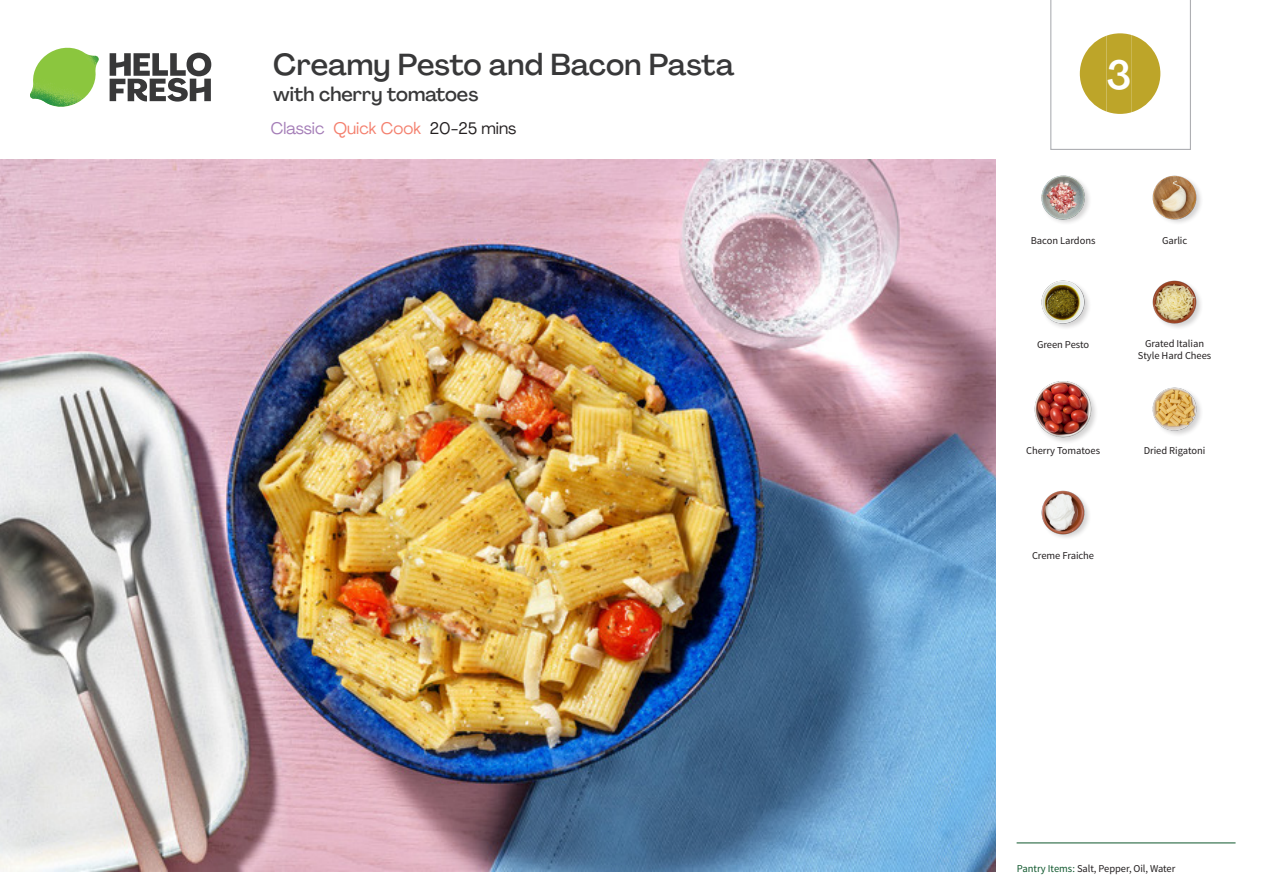
<style>
.page{position:relative;width:1263px;height:893px;background:#fff}
.page>*{position:absolute;margin:0;border:0;box-sizing:border-box;transform-origin:0 0}
._24_Recipe_Nr_Bag{font:500 40.5px "Agrandir";color:#fff}
._15_Titel_UK{font:500 30px "Agrandir";color:#383839}
._15_Titel_UK-2{font:500 19.5px "Agrandir";color:#383839}
._02_Box_Type{font:16.5px "Agrandir";color:#f4806e}
._18_FRONT_ingredient{font:10.5px/12px "Source Sans Pro";letter-spacing:-.005em;color:#231f20;text-align:center}
.t1{font:10.5px "Source Sans Variable";letter-spacing:-.005em;color:#231f20}
.s1{color:#a47db7}
.s2{color:#231f20}
.s3{font-family:"Source Sans Pro";color:#0e572c}
</style>
<div class="page">
<svg style="left:110px;top:53px;width:101px;height:49px"></svg>
<img style="left:30px;top:48px;width:69px;height:59px">
<img style="left:0;top:159px;width:995px;height:713px">
<hr style="left:1016px;top:843px;width:219px;height:1px;background:#0e572c">
<img style="left:1041px;top:175px;width:48px;height:48px">
<img style="left:1152px;top:175px;width:49px;height:48px">
<img style="left:1152px;top:280px;width:49px;height:48px">
<img style="left:1041px;top:280px;width:48px;height:48px">
<img style="left:1152px;top:387px;width:49px;height:48px">
<div style="left:1034px;top:380px;width:64px;height:64px;background:#231f20;opacity:.2"></div>
<img style="left:1034px;top:380px;width:58px;height:58px">
<img style="left:1041px;top:490px;width:48px;height:48px">
<svg style="left:1050px;top:0;width:141px;height:150px"></svg>
<p class="_15_Titel_UK" style="left:273px;top:46px;width:463px">Creamy Pesto and Bacon Pasta</p>
<p class="_15_Titel_UK-2" style="left:273px;top:82px;width:207px">with cherry tomatoes</p>
<p class="_02_Box_Type" style="left:271px;top:118px;width:247px"><span class="s1">Classic</span> Quick Cook <span class="s2">20-25 mins</span></p>
<p class="_24_Recipe_Nr_Bag" style="left:1106px;top:50px;width:26px">3</p>
<p class="_18_FRONT_ingredient" style="left:1031px;top:235px;width:66px">Bacon Lardons</p>
<p class="_18_FRONT_ingredient" style="left:1162px;top:235px;width:27px">Garlic</p>
<p class="_18_FRONT_ingredient" style="left:1037px;top:339px;width:54px">Green Pesto</p>
<p class="_18_FRONT_ingredient" style="left:1138px;top:338px;width:75px">Grated Italian<br>Style Hard Chees</p>
<p class="_18_FRONT_ingredient" style="left:1026px;top:445px;width:76px">Cherry Tomatoes</p>
<p class="_18_FRONT_ingredient" style="left:1144px;top:445px;width:63px">Dried Rigatoni</p>
<p class="_18_FRONT_ingredient" style="left:1032px;top:549px;width:64px">Creme Fraiche</p>
<p class="t1" style="left:1017px;top:862px;width:160px"><span class="s3">Pantry Items:</span> Salt, Pepper, Oil, Water</p>
</div>
